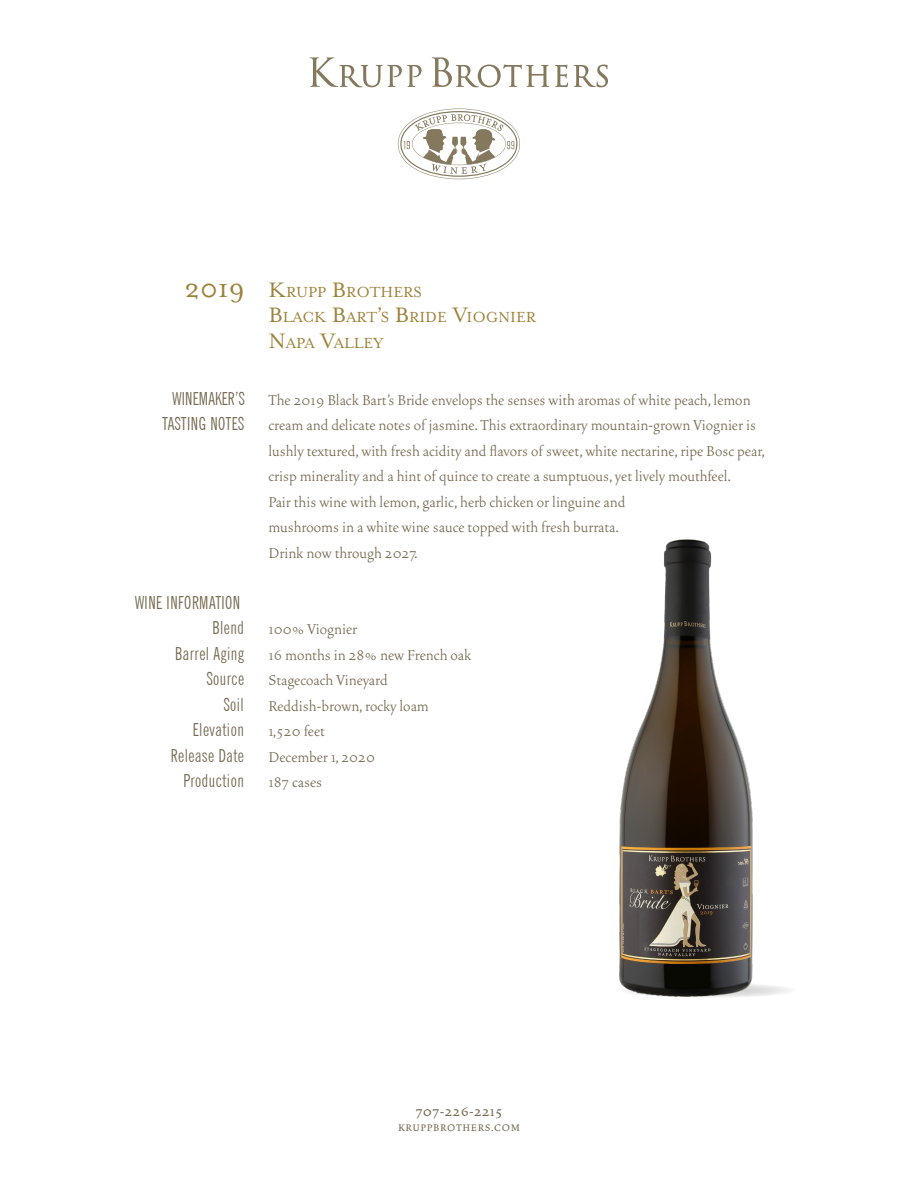
<style>
.page{position:relative;width:918px;height:1188px;background:#fff}
.page>*{position:absolute;margin:0;border:0;box-sizing:border-box;transform-origin:0 0}
.t1{font:300 18px "Vendetta OT";color:#73684f}
.t2{font:extra-condensed 18px "News Gothic BT";letter-spacing:.03em;color:#73684f}
.t3{font:extra-condensed 18px "News Gothic BT";letter-spacing:.01em;color:#73684f}
.t4{font:16.8px "Mrs Eaves Roman";color:#9d8138}
.t5{font:500 15px "Vendetta OT";letter-spacing:.025em;color:#73684f}
.t6{font:500 12px "Vendetta OT";letter-spacing:.05em;color:#73684f}
.s1{font-size:30px}
.s2{font-size:24px}
</style>
<div class="page">
<svg style="left:398px;top:109px;width:122px;height:70px"></svg>
<svg style="left:310px;top:57px;width:112px;height:30px"></svg>
<svg style="left:432px;top:57px;width:117px;height:30px"></svg>
<svg style="left:555px;top:65px;width:13px;height:22px"></svg>
<svg style="left:574px;top:65px;width:34px;height:22px"></svg>
<svg style="left:618px;top:983px;width:180px;height:15px"></svg>
<img style="left:620px;top:539px;width:133px;height:458px">
<p class="t4" style="left:184px;top:283px;width:239px"><span class="s1">2019</span> <span class="s2">K</span>RUPP <span class="s2">B</span>ROTHERS</p>
<p class="t4" style="left:268px;top:308px;width:269px"><span class="s2">B</span>LACK <span class="s2">B</span>ART<span class="s2">’</span>S <span class="s2">B</span>RIDE <span class="s2">V</span>IOGNIER</p>
<p class="t4" style="left:268px;top:334px;width:117px"><span class="s2">N</span>APA <span class="s2">V</span>ALLEY</p>
<p class="t3" style="left:173px;top:387px;width:73px">WINEMAKER’S</p>
<p class="t2" style="left:163px;top:413px;width:83px">TASTING NOTES</p>
<p class="t1" style="left:268px;top:391px;width:484px">The 2019 Black Bart’s Bride envelops the senses with aromas of white peach, lemon</p>
<p class="t1" style="left:268px;top:416px;width:489px">cream and delicate notes of jasmine. This extraordinary mountain-grown Viognier is</p>
<p class="t1" style="left:268px;top:442px;width:498px">lushly textured, with fresh acidity and flavors of sweet, white nectarine, ripe Bosc pear,</p>
<p class="t1" style="left:268px;top:467px;width:464px">crisp minerality and a hint of quince to create a sumptuous, yet lively mouthfeel.</p>
<p class="t1" style="left:268px;top:493px;width:358px">Pair this wine with lemon, garlic, herb chicken or linguine and</p>
<p class="t1" style="left:268px;top:518px;width:352px">mushrooms in a white wine sauce topped with fresh burrata.</p>
<p class="t1" style="left:268px;top:544px;width:151px">Drink now through 2027.</p>
<p class="t2" style="left:135px;top:591px;width:107px">WINE INFORMATION</p>
<p class="t2" style="left:213px;top:617px;width:33px">Blend</p>
<p class="t1" style="left:268px;top:620px;width:90px">100% Viognier</p>
<p class="t2" style="left:175px;top:642px;width:70px">Barrel Aging</p>
<p class="t1" style="left:268px;top:646px;width:204px">16 months in 28% new French oak</p>
<p class="t2" style="left:207px;top:668px;width:39px">Source</p>
<p class="t1" style="left:268px;top:671px;width:121px">Stagecoach Vineyard</p>
<p class="t2" style="left:224px;top:693px;width:22px">Soil</p>
<p class="t1" style="left:268px;top:697px;width:162px">Reddish-brown, rocky loam</p>
<p class="t2" style="left:193px;top:719px;width:53px">Elevation</p>
<p class="t1" style="left:268px;top:722px;width:58px">1,520 feet</p>
<p class="t2" style="left:171px;top:744px;width:75px">Release Date</p>
<p class="t1" style="left:268px;top:748px;width:108px">December 1, 2020</p>
<p class="t2" style="left:183px;top:770px;width:62px">Production</p>
<p class="t1" style="left:268px;top:773px;width:55px">187 cases</p>
<p class="t5" style="left:416px;top:1104px;width:88px">707-226-2215</p>
<p class="t6" style="left:398px;top:1122px;width:123px">KRUPPBROTHERS.COM</p>
</div>
